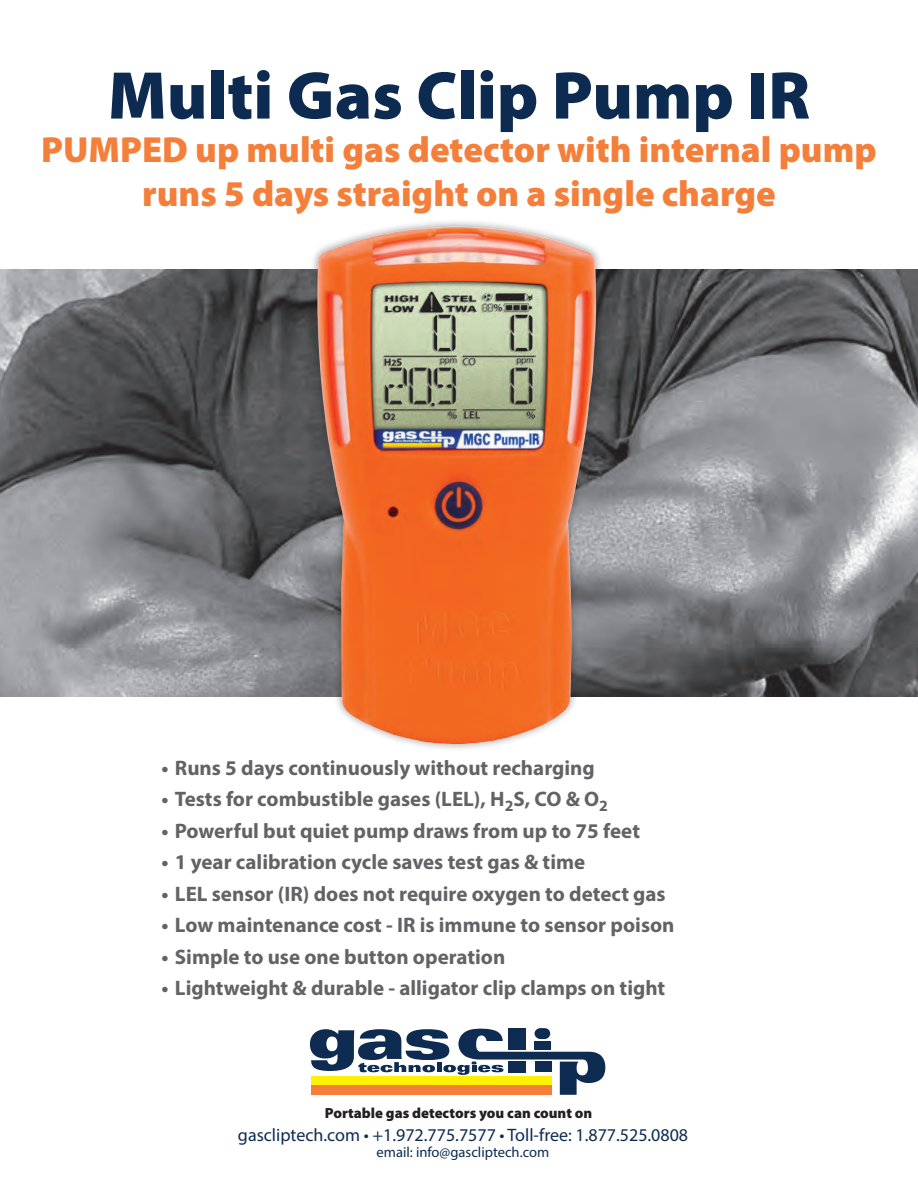
<style>
.page{position:relative;width:918px;height:1188px;background:#fff}
.page>*{position:absolute;margin:0;border:0;box-sizing:border-box;transform-origin:0 0}
.t1{font:900 68.1px "Myriad Pro";color:#0d2b51}
.t2{font:900 36.45px/43.7px "Myriad Pro";color:#f47f3a;text-align:center}
.t3{font:700 21px "Myriad Pro";color:#636366}
.t4{font:18px "Myriad Pro";color:#0d2b51}
.t5{font:900 14.7px "Myriad Pro";color:#231f20}
.t6{font:14.55px "Myriad Pro";color:#0d2b51}
</style>
<div class="page">
<img style="left:0;top:270px;width:918px;height:426px">
<svg style="left:310px;top:1028px;width:296px;height:67px"></svg>
<img style="left:300px;top:221px;width:318px;height:528px">
<h1 class="t1" style="left:108px;top:50px;width:704px">Multi Gas Clip Pump IR</h1>
<h2 class="t2" style="left:41px;top:127px;width:837px">PUMPED up multi gas detector with internal pump runs 5 days straight on a single charge</h2>
<p class="t3" style="left:161px;top:754px;width:435px">• Runs 5 days continuously without recharging</p>
<p class="t3" style="left:161px;top:785px;width:448px">• Tests for combustible gases (LEL), H<sub>2</sub>S, CO &amp; O<sub>2</sub></p>
<p class="t3" style="left:161px;top:817px;width:480px">• Powerful but quiet pump draws from up to 75 feet</p>
<p class="t3" style="left:161px;top:848px;width:425px">• 1 year calibration cycle saves test gas &amp; time</p>
<p class="t3" style="left:161px;top:880px;width:506px">• LEL sensor (IR) does not require oxygen to detect gas</p>
<p class="t3" style="left:161px;top:911px;width:515px">• Low maintenance cost - IR is immune to sensor poison</p>
<p class="t3" style="left:161px;top:943px;width:345px">• Simple to use one button operation</p>
<p class="t3" style="left:161px;top:974px;width:505px">• Lightweight &amp; durable - alligator clip clamps on tight</p>
<p class="t5" style="left:325px;top:1103px;width:269px">Portable gas detectors you can count on</p>
<p class="t4" style="left:238px;top:1124px;width:452px">gascliptech.com • +1.972.775.7577 • Toll-free: 1.877.525.0808</p>
<p class="t6" style="left:377px;top:1143px;width:174px">email: info@gascliptech.com</p>
</div>
